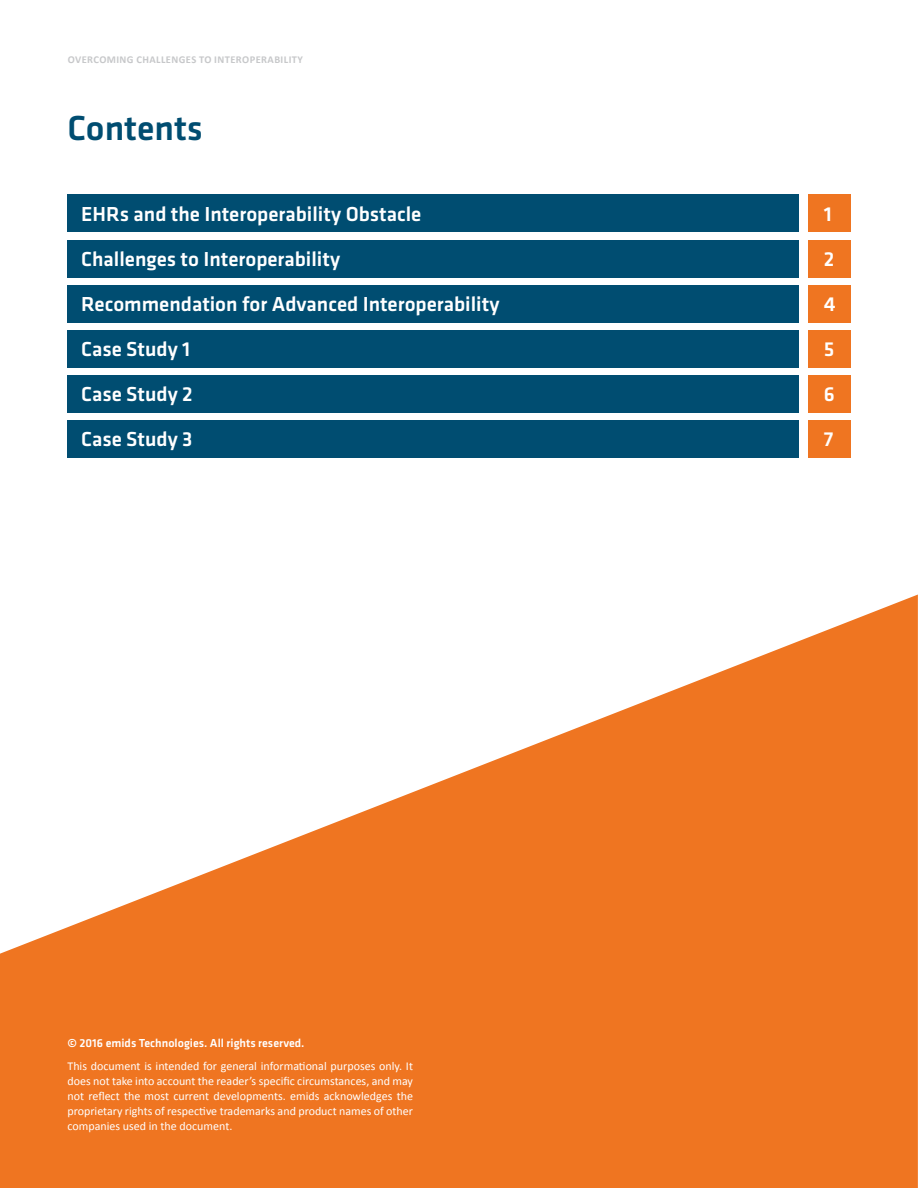
<style>
.page{position:relative;width:918px;height:1188px;background:#fff}
.page>*{position:absolute;margin:0;border:0;box-sizing:border-box;transform-origin:0 0}
.t1{font:500 36px "Klavika Basic";color:#004d71}
.emids_Heading_3{font:500 21px "Klavika Basic";color:#fff}
.Body{font:12px/15px "Calibri";color:#fff;text-align:justify}
.emids_Heading_3-2{font:500 12px "Klavika Basic";color:#fff}
.Running_Header{font:700 10.5px "Calibri";letter-spacing:.04em;color:#c7c8ca}
</style>
<div class="page">
<svg style="left:0;top:595px;width:918px;height:593px;fill:#ef7521"></svg>
<div style="left:68px;top:420px;width:731px;height:38px;background:#004d71"></div>
<div style="left:68px;top:194px;width:731px;height:38px;background:#004d71"></div>
<div style="left:68px;top:240px;width:731px;height:38px;background:#004d71"></div>
<div style="left:68px;top:330px;width:731px;height:38px;background:#004d71"></div>
<div style="left:68px;top:375px;width:731px;height:38px;background:#004d71"></div>
<div style="left:68px;top:285px;width:731px;height:38px;background:#004d71"></div>
<div style="left:808px;top:420px;width:43px;height:38px;background:#ef7521"></div>
<div style="left:808px;top:194px;width:43px;height:38px;background:#ef7521"></div>
<div style="left:808px;top:240px;width:43px;height:38px;background:#ef7521"></div>
<div style="left:808px;top:330px;width:43px;height:38px;background:#ef7521"></div>
<div style="left:808px;top:375px;width:43px;height:38px;background:#ef7521"></div>
<div style="left:808px;top:285px;width:43px;height:38px;background:#ef7521"></div>
<p class="Running_Header" style="left:68px;top:52px;width:237px">OVERCOMING CHALLENGES TO INTEROPERABILITY</p>
<h1 class="t1" style="left:68px;top:104px;width:137px">Contents</h1>
<p class="emids_Heading_3" style="left:81px;top:200px;width:342px">EHRs and the Interoperability Obstacle</p>
<p class="emids_Heading_3" style="left:81px;top:245px;width:261px">Challenges to Interoperability</p>
<p class="emids_Heading_3" style="left:81px;top:290px;width:420px">Recommendation for Advanced Interoperability</p>
<p class="emids_Heading_3" style="left:81px;top:335px;width:111px">Case Study 1</p>
<p class="emids_Heading_3" style="left:81px;top:380px;width:113px">Case Study 2</p>
<p class="emids_Heading_3" style="left:81px;top:425px;width:113px">Case Study 3</p>
<p class="emids_Heading_3-2" style="left:68px;top:1034px;width:239px">© 2016 emids Technologies. All rights reserved.</p>
<p class="Body" style="left:68px;top:1059px;width:347px">This document is intended for general informational purposes only. It does not take into account the reader’s specific circumstances, and may not reflect the most current developments. emids acknowledges the proprietary rights of respective trademarks and product names of other companies used in the document.</p>
<p class="emids_Heading_3" style="left:824px;top:200px;width:10px">1</p>
<p class="emids_Heading_3" style="left:824px;top:245px;width:12px">2</p>
<p class="emids_Heading_3" style="left:824px;top:290px;width:13px">4</p>
<p class="emids_Heading_3" style="left:824px;top:335px;width:12px">5</p>
<p class="emids_Heading_3" style="left:824px;top:380px;width:13px">6</p>
<p class="emids_Heading_3" style="left:824px;top:425px;width:11px">7</p>
</div>
